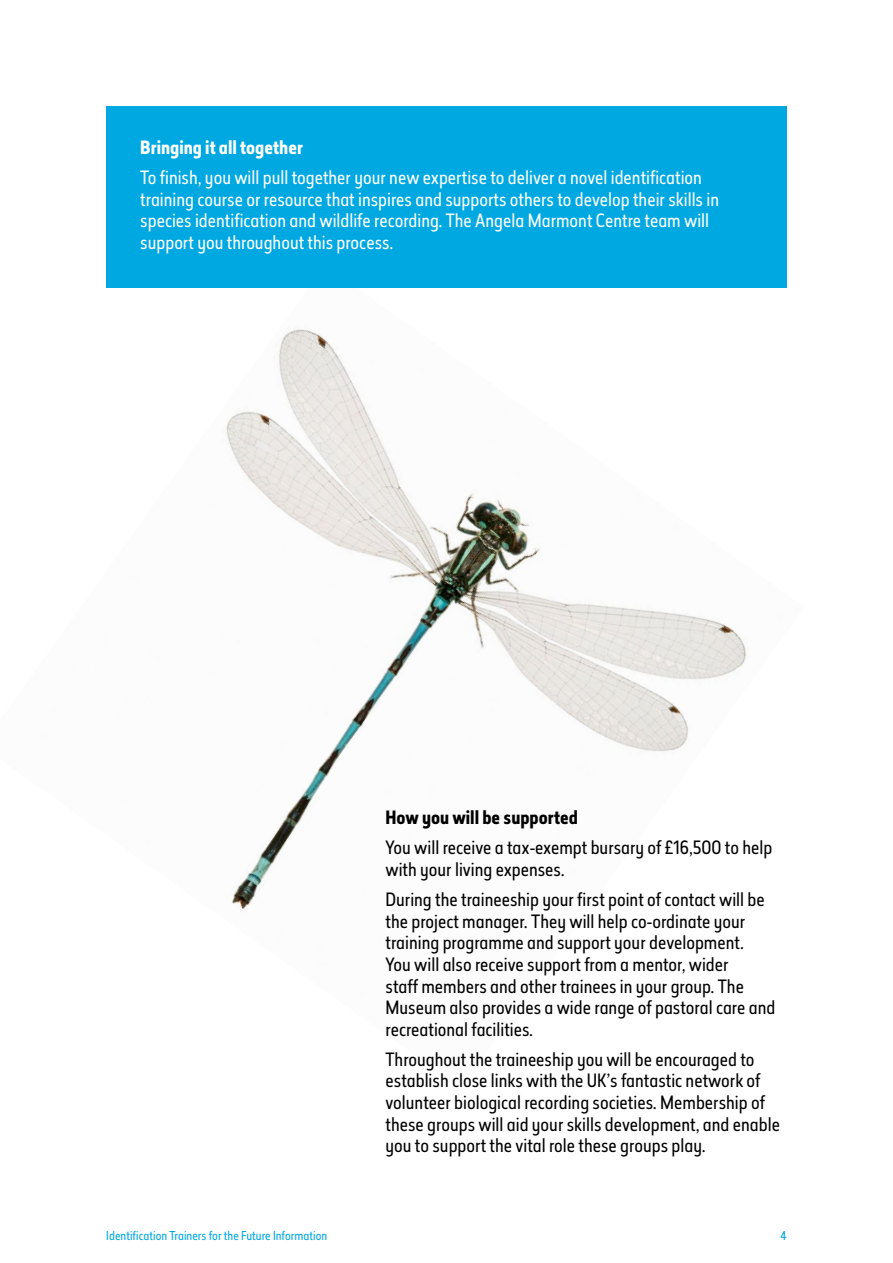
<style>
.page{position:relative;width:893px;height:1263px;background:#fff}
.page>*{position:absolute;margin:0;border:0;box-sizing:border-box;transform-origin:0 0}
.t1{font:18px/21.6px "Elysio";color:#000}
.t2{font:18px/21.6px "Elysio";color:#fff}
.t3{font:700 18px "Elysio";color:#000}
.t4{font:700 18px "Elysio";color:#fff}
.t5{font:12px "Elysio";color:#00a8e1}
</style>
<div class="page">
<img style="left:226px;top:329px;width:521px;height:581px">
<div style="left:106px;top:106px;width:681px;height:182px;background:#00a8e1"></div>
<p class="t4" style="left:140px;top:134px;width:164px">Bringing it all together</p>
<p class="t2" style="left:140px;top:166px;width:580px">To finish, you will pull together your new expertise to deliver a novel identification training course or resource that inspires and supports others to develop their skills in species identification and wildlife recording. The Angela Marmont Centre team will support you throughout this process.</p>
<p class="t3" style="left:386px;top:805px;width:194px">How you will be supported</p>
<p class="t1" style="left:386px;top:837px;width:388px">You will receive a tax-exempt bursary of £16,500 to help with your living expenses.</p>
<p class="t1" style="left:386px;top:889px;width:391px">During the traineeship your first point of contact will be the project manager. They will help co-ordinate your training programme and support your development.<br>You will also receive support from a mentor, wider<br>staff members and other trainees in your group. The Museum also provides a wide range of pastoral care and recreational facilities.</p>
<p class="t1" style="left:386px;top:1048px;width:396px">Throughout the traineeship you will be encouraged to establish close links with the UK’s fantastic network of volunteer biological recording societies. Membership of these groups will aid your skills development, and enable you to support the vital role these groups play.</p>
<p class="t5" style="left:106px;top:1227px;width:222px">Identification Trainers for the Future Information</p>
<p class="t5" style="left:780px;top:1227px;width:8px">4</p>
</div>
